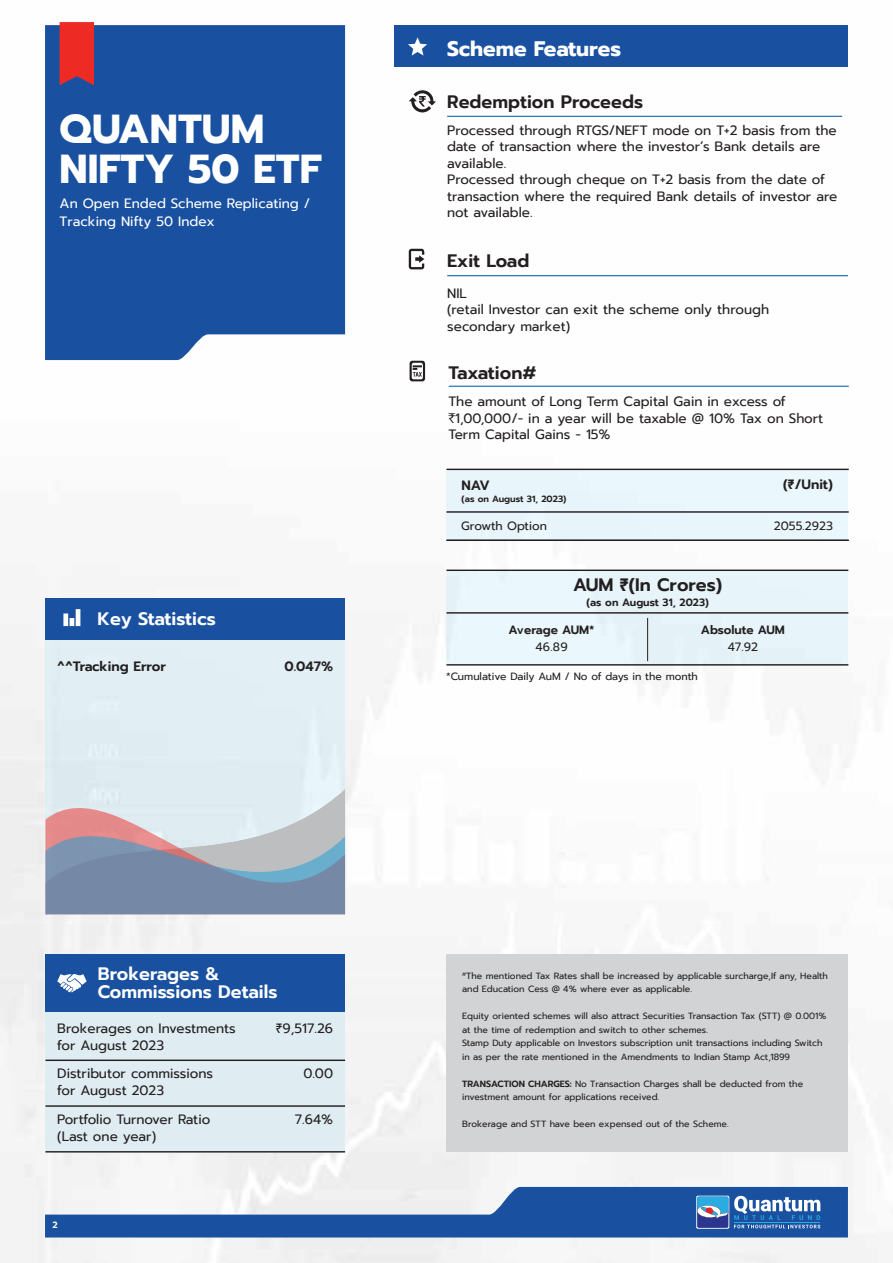
<style>
.page{position:relative;width:893px;height:1263px;background:#fff}
.page>*{position:absolute;margin:0;border:0;box-sizing:border-box;transform-origin:0 0}
.t1{font:700 40.35px/40px "Prompt";color:#fff}
.t2{font:700 21px "Prompt";color:#fff}
.t3{font:600 18px/18px "Prompt";color:#fff}
.t4{font:600 18px "Prompt";color:#231f20}
.t5{font:600 18px "Prompt";letter-spacing:-.025em;color:#231f20}
.t6{font:13.5px/16.5px "Prompt";color:#231f20}
.t7{font:13.5px/17.5px "Prompt";color:#fff}
.t8{font:600 13.5px "Prompt";color:#231f20}
.t9{font:12px "Prompt";color:#231f20}
.t10{font:600 12px "Prompt";color:#231f20}
.t11{font:10.5px "Prompt";color:#231f20}
.t12{font:600 10.5px "Prompt";color:#231f20}
.t13{font:9px/13.5px "Prompt";color:#231f20}
.t14{font:600 9px "Prompt";color:#231f20}
.t15{font:600 9px "Prompt";color:#fff}
.s1{font-family:"Rupee Foradian"}
.s2{font-weight:600}
</style>
<div class="page">
<img style="left:0;top:22px;width:890px;height:1241px">
<div style="left:45px;top:631px;width:300px;height:283px;background:#e1eef3"></div>
<div style="left:447px;top:570px;width:401px;height:95px;background:#e7f4f9"></div>
<hr style="left:449px;top:386px;width:400px;height:1px;background:#0562af">
<svg style="left:410px;top:361px;width:15px;height:20px"></svg>
<hr style="left:447px;top:275px;width:401px;height:1px;background:#0562af">
<svg style="left:409px;top:249px;width:16px;height:20px"></svg>
<hr style="left:447px;top:116px;width:395px;height:1px;background:#0562af">
<svg style="left:409px;top:89px;width:27px;height:23px"></svg>
<div style="left:446px;top:954px;width:402px;height:198px;background:#d1d3d4"></div>
<div style="left:447px;top:469px;width:401px;height:71px;background:#e8f5fb"></div>
<hr style="left:446px;top:469px;width:403px;height:1px;background:#231f20">
<hr style="left:446px;top:511px;width:403px;height:2px;background:#231f20">
<hr style="left:446px;top:540px;width:403px;height:1px;background:#231f20">
<hr style="left:446px;top:570px;width:402px;height:1px;background:#231f20">
<hr style="left:446px;top:612px;width:402px;height:2px;background:#231f20">
<hr style="left:647px;top:618px;width:1px;height:43px;background:#231f20">
<hr style="left:446px;top:664px;width:402px;height:1px;background:#231f20">
<div style="left:394px;top:26px;width:454px;height:41px;background:#1951a0"></div>
<svg style="left:408px;top:37px;width:19px;height:19px"></svg>
<div style="left:45px;top:599px;width:300px;height:41px;background:#1951a0"></div>
<svg style="left:63px;top:609px;width:17px;height:17px"></svg>
<div style="left:45px;top:1012px;width:300px;height:140px;background:#dfecf2"></div>
<hr style="left:45px;top:1059px;width:300px;height:2px;background:#231f20">
<hr style="left:45px;top:1105px;width:300px;height:2px;background:#231f20">
<hr style="left:45px;top:1151px;width:300px;height:1px;background:#231f20">
<div style="left:45px;top:954px;width:300px;height:58px;background:#1951a0"></div>
<svg style="left:57px;top:974px;width:30px;height:19px"></svg>
<svg style="left:45px;top:789px;width:300px;height:125px"></svg>
<div style="left:45px;top:25px;width:300px;height:335px;background:#1951a0"></div>
<svg style="left:60px;top:22px;width:34px;height:63px"></svg>
<svg style="left:45px;top:1187px;width:803px;height:50px"></svg>
<h1 class="t1" style="left:60px;top:109px;width:264px">QUANTUM<br>NIFTY 50 ETF</h1>
<h3 class="t7" style="left:60px;top:195px;width:252px">An Open Ended Scheme Replicating /<br>Tracking Nifty 50 Index</h3>
<h3 class="t3" style="left:97px;top:609px;width:120px">Key Statistics</h3>
<h3 class="t8" style="left:57px;top:657px;width:110px">^^Tracking Error</h3>
<h3 class="t8" style="left:284px;top:657px;width:50px">0.047%</h3>
<h3 class="t3" style="left:98px;top:965px;width:181px">Brokerages &amp;<br>Commissions Details</h3>
<h3 class="t6" style="left:57px;top:1020px;width:180px">Brokerages on Investments for August 2023</h3>
<h3 class="t6" style="left:276px;top:1020px;width:59px">₹9,517.26</h3>
<h3 class="t6" style="left:57px;top:1065px;width:157px">Distributor commissions for August 2023</h3>
<h3 class="t6" style="left:57px;top:1111px;width:155px">Portfolio Turnover Ratio (Last one year)</h3>
<h3 class="t6" style="left:303px;top:1065px;width:31px">0.00</h3>
<h3 class="t6" style="left:295px;top:1111px;width:40px">7.64%</h3>
<p class="t15" style="left:53px;top:1218px;width:7px">2</p>
<h2 class="t2" style="left:447px;top:32px;width:176px">Scheme Features</h2>
<h3 class="t4" style="left:447px;top:89px;width:197px">Redemption Proceeds</h3>
<p class="t6" style="left:447px;top:122px;width:392px">Processed through RTGS/NEFT mode on T+2 basis from the date of transaction where the investor’s Bank details are available.<br>Processed through cheque on T+2 basis from the date of transaction where the required Bank details of investor are not available.</p>
<h3 class="t4" style="left:447px;top:247px;width:84px">Exit Load</h3>
<h3 class="t6" style="left:447px;top:285px;width:324px">NIL<br>(retail Investor can exit the scheme only through secondary market)</h3>
<h3 class="t5" style="left:448px;top:359px;width:89px">Taxation#</h3>
<h3 class="t6" style="left:448px;top:393px;width:376px">The amount of Long Term Capital Gain in excess of <span class="s1">`</span>1,00,000/- in a year will be taxable @ 10% Tax on Short<br>Term Capital Gains - 15%</h3>
<h3 class="t8" style="left:462px;top:475px;width:30px">NAV</h3>
<p class="t14" style="left:462px;top:492px;width:106px">(as on August 31, 2023)</p>
<h3 class="t8" style="left:783px;top:474px;width:51px">(₹/Unit)</h3>
<h3 class="t9" style="left:461px;top:518px;width:87px">Growth Option</h3>
<h3 class="t9" style="left:774px;top:518px;width:61px">2055.2923</h3>
<h3 class="t4" style="left:573px;top:571px;width:151px">AUM ₹(In Crores)</h3>
<p class="t12" style="left:586px;top:594px;width:124px">(as on August 31, 2023)</p>
<h3 class="t10" style="left:509px;top:621px;width:87px">Average AUM*</h3>
<h3 class="t9" style="left:535px;top:638px;width:34px">46.89</h3>
<h3 class="t10" style="left:701px;top:621px;width:86px">Absolute AUM</h3>
<h3 class="t9" style="left:728px;top:638px;width:32px">47.92</h3>
<p class="t11" style="left:446px;top:669px;width:253px">*Cumulative Daily AuM / No of days in the month</p>
<p class="t13" style="left:462px;top:969px;width:367px"><sup>#</sup>The mentioned Tax Rates shall be increased by applicable surcharge,If any, Health and Education Cess @ 4% where ever as applicable.</p>
<p class="t13" style="left:462px;top:1009px;width:366px">Equity oriented schemes will also attract Securities Transaction Tax (STT) @ 0.001% at the time of redemption and switch to other schemes.<br>Stamp Duty applicable on Investors subscription unit transactions including Switch in as per the rate mentioned in the Amendments to Indian Stamp Act,1899</p>
<p class="t13" style="left:462px;top:1077px;width:342px"><span class="s2">TRANSACTION CHARGES:</span> No Transaction Charges shall be deducted from the investment amount for applications received.</p>
<p class="t13" style="left:462px;top:1117px;width:268px">Brokerage and STT have been expensed out of the Scheme.</p>
</div>
